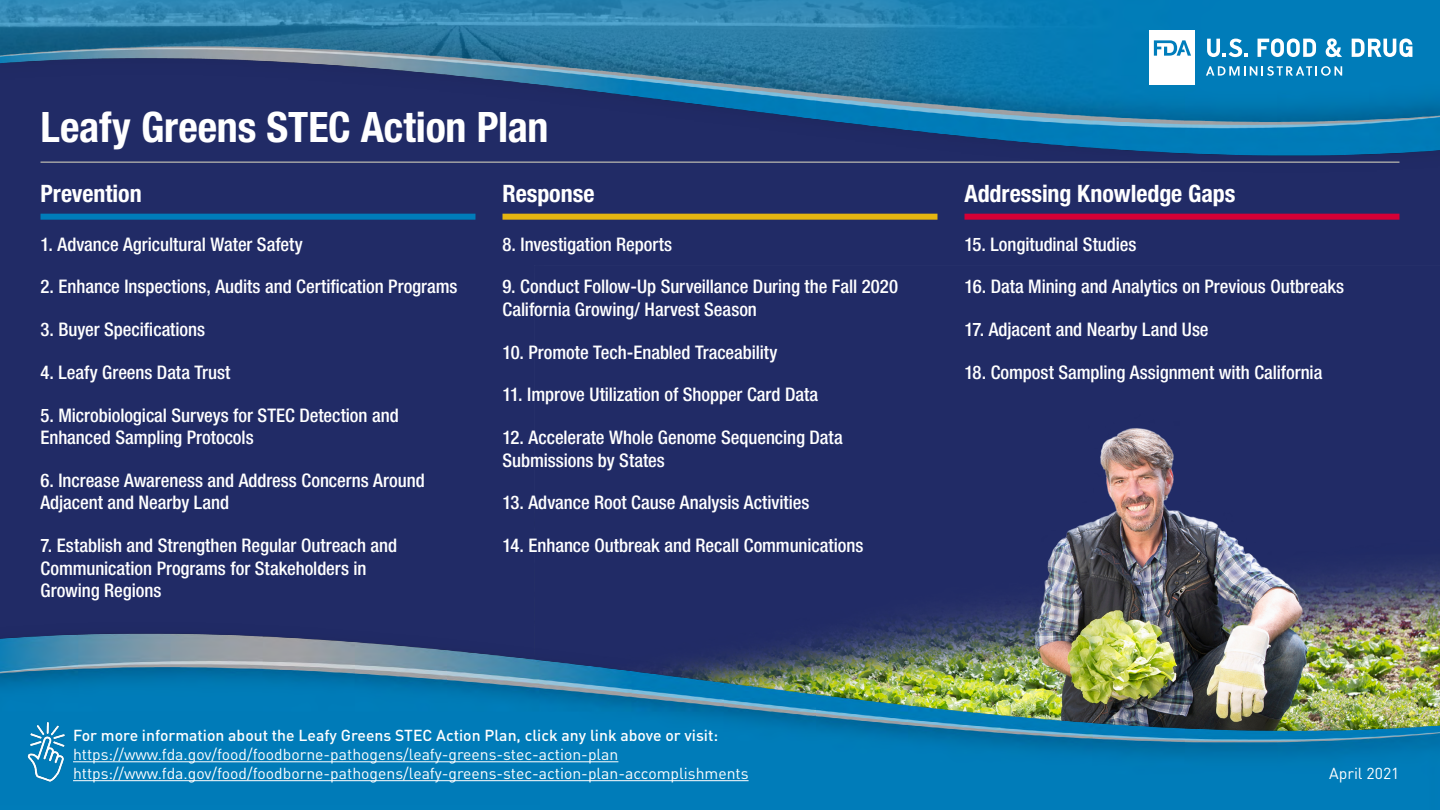
<style>
.page{position:relative;width:1440px;height:810px;background:#212b66}
.page>*{position:absolute;margin:0;border:0;box-sizing:border-box;transform-origin:0 0}
.t1{font:700 condensed 42px "Helvetica Neue LT Std";letter-spacing:-.005em;color:#fff}
.t2{font:700 condensed 24px "Helvetica Neue LT Std";letter-spacing:-.005em;color:#fff}
.t3{font:500 condensed 18.75px/22.5px "Helvetica Neue LT Std";letter-spacing:-.005em;color:#fff}
.t4{font:15.75px "DIN Pro";color:#fff}
.t5{font:500 15.75px "DIN Pro";color:#fff}
</style>
<div class="page">
<img style="left:912px;top:428px;width:528px;height:193px">
<img style="left:0;top:0;width:1440px;height:163px">
<img style="left:0;top:621px;width:1440px;height:189px">
<svg style="left:1206px;top:66px;width:136px;height:10px"></svg>
<svg style="left:1257px;top:38px;width:59px;height:19px"></svg>
<svg style="left:1325px;top:38px;width:17px;height:19px"></svg>
<svg style="left:1351px;top:38px;width:61px;height:19px"></svg>
<svg style="left:1207px;top:39px;width:40px;height:18px"></svg>
<div style="left:1149px;top:30px;width:46px;height:55px;background:#fff"></div>
<svg style="left:1154px;top:40px;width:37px;height:16px"></svg>
<img style="left:21px;top:713px;width:52px;height:76px">
<hr style="left:73px;top:761px;width:545px;height:1px;background:#fff">
<hr style="left:73px;top:780px;width:675px;height:1px;background:#fff">
<hr style="left:40px;top:161px;width:1359px;height:2px;background:#a1a1a3">
<div style="left:964px;top:214px;width:435px;height:6px;background:#d60036"></div>
<div style="left:41px;top:214px;width:434px;height:6px;background:#007cba"></div>
<div style="left:502px;top:214px;width:435px;height:6px;background:#e5b611"></div>
<p class="t1" style="left:40px;top:101px;width:509px">Leafy Greens STEC Action Plan</p>
<p class="t2" style="left:40px;top:179px;width:103px">Prevention</p>
<p class="t3" style="left:40px;top:232px;width:264px">1. Advance Agricultural Water Safety</p>
<p class="t3" style="left:40px;top:275px;width:419px">2. Enhance Inspections, Audits and Certification Programs</p>
<p class="t3" style="left:40px;top:318px;width:166px">3. Buyer Specifications</p>
<p class="t3" style="left:40px;top:361px;width:191px">4. Leafy Greens Data Trust</p>
<p class="t3" style="left:40px;top:403px;width:360px">5. Microbiological Surveys for STEC Detection and<br>Enhanced Sampling Protocols</p>
<p class="t3" style="left:40px;top:469px;width:386px">6. Increase Awareness and Address Concerns Around<br>Adjacent and Nearby Land</p>
<p class="t3" style="left:40px;top:534px;width:358px">7. Establish and Strengthen Regular Outreach and<br>Communication Programs for Stakeholders in<br>Growing Regions</p>
<p class="t2" style="left:502px;top:179px;width:94px">Response</p>
<p class="t3" style="left:502px;top:232px;width:171px">8. Investigation Reports</p>
<p class="t3" style="left:502px;top:275px;width:397px">9. Conduct Follow-Up Surveillance During the Fall 2020<br>California Growing/ Harvest Season</p>
<p class="t3" style="left:502px;top:340px;width:276px">10. Promote Tech-Enabled Traceability</p>
<p class="t3" style="left:502px;top:383px;width:317px">11. Improve Utilization of Shopper Card Data</p>
<p class="t3" style="left:502px;top:426px;width:342px">12. Accelerate Whole Genome Sequencing Data<br>Submissions by States</p>
<p class="t3" style="left:502px;top:491px;width:308px">13. Advance Root Cause Analysis Activities</p>
<p class="t3" style="left:502px;top:534px;width:362px">14. Enhance Outbreak and Recall Communications</p>
<p class="t2" style="left:964px;top:179px;width:272px">Addressing Knowledge Gaps</p>
<p class="t3" style="left:964px;top:232px;width:173px">15. Longitudinal Studies</p>
<p class="t3" style="left:964px;top:275px;width:381px">16. Data Mining and Analytics on Previous Outbreaks</p>
<p class="t3" style="left:964px;top:318px;width:246px">17. Adjacent and Nearby Land Use</p>
<p class="t3" style="left:964px;top:361px;width:359px">18. Compost Sampling Assignment with California</p>
<p class="t5" style="left:73px;top:723px;width:647px">For more information about the Leafy Greens STEC Action Plan, click any link above or visit:</p>
<p class="t4" style="left:73px;top:742px;width:547px">https://www.fda.gov/food/foodborne-pathogens/leafy-greens-stec-action-plan</p>
<p class="t4" style="left:73px;top:761px;width:677px">https://www.fda.gov/food/foodborne-pathogens/leafy-greens-stec-action-plan-accomplishments</p>
<p class="t4" style="left:1329px;top:761px;width:72px">April 2021</p>
</div>
